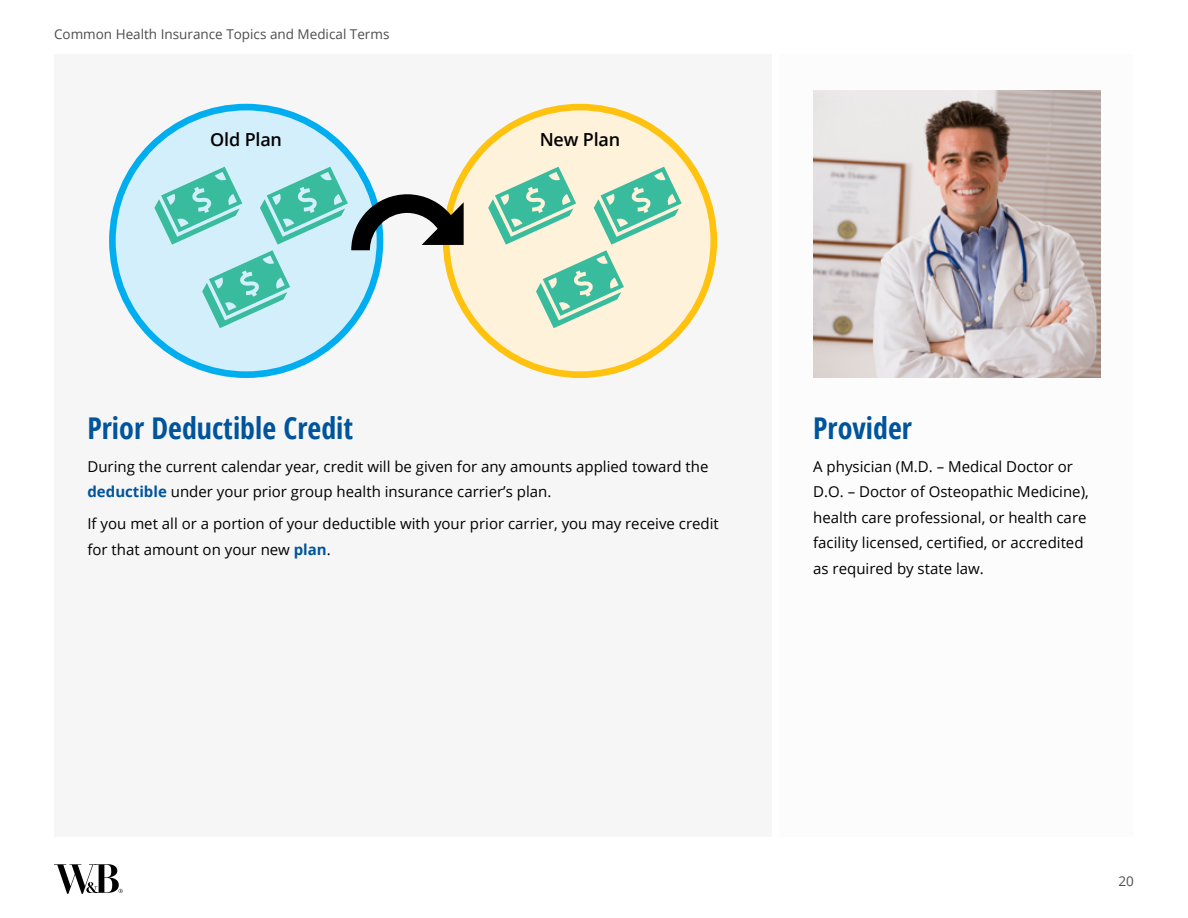
<style>
.page{position:relative;width:1188px;height:918px;background:#fff}
.page>*{position:absolute;margin:0;border:0;box-sizing:border-box;transform-origin:0 0}
.Rule_Space{font:700 condensed 30px "Open Sans";color:#00549c}
.t1{font:600 18px "Open Sans";letter-spacing:-.01em;color:#000}
.Paragraph_Style_1{font:15px/25.5px "Open Sans";color:#000}
.t2{font:13.5px "Open Sans";color:#4d4d4f}
.s1{font-weight:700;color:#00549c}
</style>
<div class="page">
<svg style="left:54px;top:864px;width:69px;height:30px"></svg>
<div style="left:54px;top:54px;width:717px;height:783px;background:#f6f6f6"></div>
<img style="left:813px;top:91px;width:288px;height:287px">
<svg style="left:109px;top:104px;width:253px;height:274px;fill:#d4effc"></svg>
<svg style="left:464px;top:104px;width:253px;height:274px;fill:#fff2da"></svg>
<svg style="left:488px;top:167px;width:194px;height:161px;background:#c4e1c7"></svg>
<svg style="left:154px;top:167px;width:310px;height:161px"></svg>
<p class="t2" style="left:54px;top:25px;width:337px">Common Health Insurance Topics and Medical Terms</p>
<p class="t1" style="left:210px;top:127px;width:73px">Old Plan</p>
<p class="t1" style="left:540px;top:127px;width:82px">New Plan</p>
<p class="Rule_Space" style="left:87px;top:407px;width:267px">Prior Deductible Credit</p>
<p class="Paragraph_Style_1" style="left:87px;top:453px;width:623px">During the current calendar year, credit will be given for any amounts applied toward the <span class="s1">deductible</span> under your prior group health insurance carrier’s plan.</p>
<p class="Paragraph_Style_1" style="left:87px;top:511px;width:633px">If you met all or a portion of your deductible with your prior carrier, you may receive credit for that amount on your new <span class="s1">plan</span>.</p>
<p class="Rule_Space" style="left:813px;top:407px;width:100px">Provider</p>
<p class="Paragraph_Style_1" style="left:813px;top:453px;width:277px">A physician (M.D. – Medical Doctor or D.O. – Doctor of Osteopathic Medicine), health care professional, or health care facility licensed, certified, or accredited as required by state law.</p>
<p class="t2" style="left:1119px;top:872px;width:17px">20</p>
</div>
